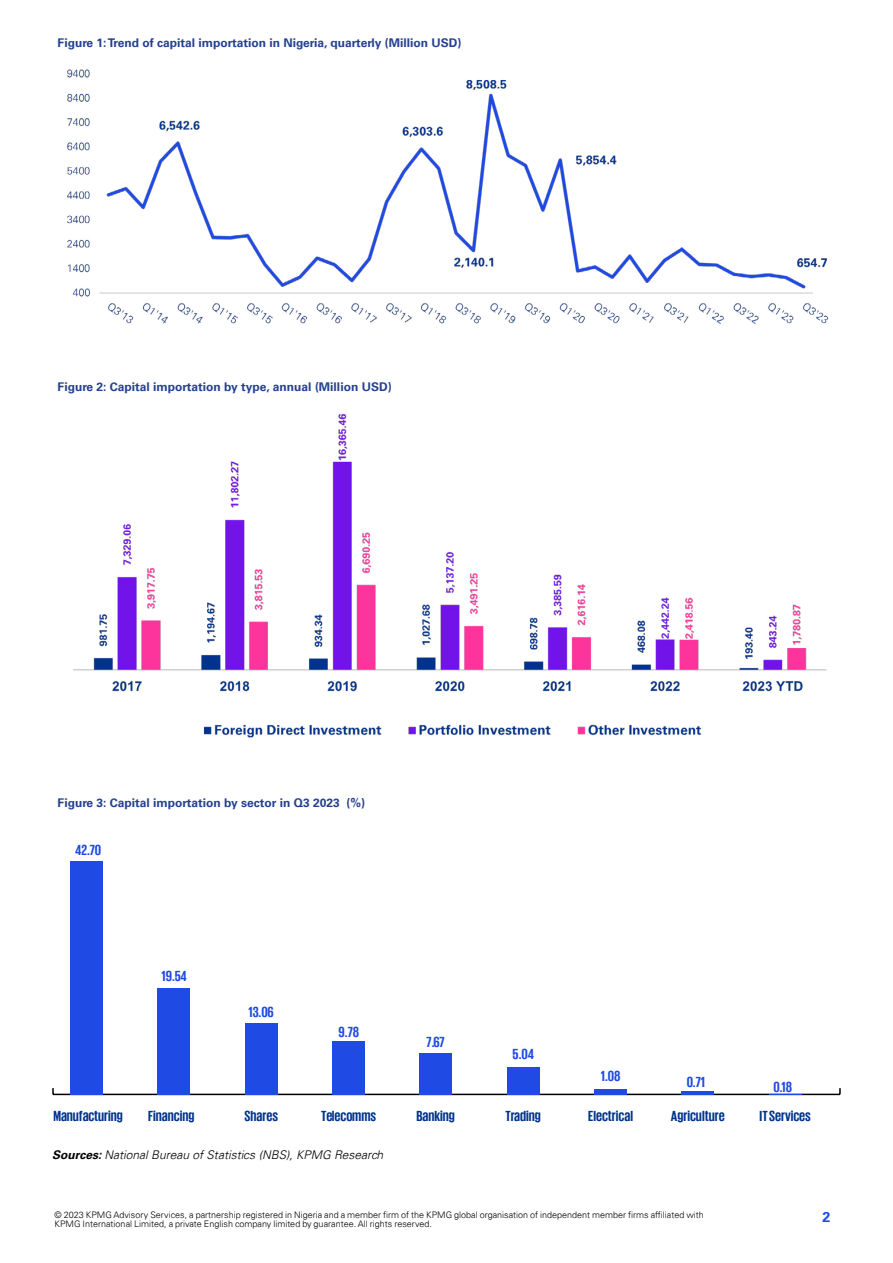
<style>
.page{position:relative;width:893px;height:1263px;background:#fff}
.page>*{position:absolute;margin:0;border:0;box-sizing:border-box;transform-origin:0 0}
.t1{font:700 15.15px "KPMG";color:#00338c;scale:1.07 1}
.t2{font:700 15.15px "KPMG";color:#1f4ae3;scale:1.07 1}
.t3{font:700 14.25px "Univers LT Std";color:#1e49e2}
.t4{font:700 12px "Univers 65";color:#25408f}
.t5{font:italic 300 12px "Univers 45";color:#000}
.t6{font:300 9px/9px "Univers 45";color:#000}
.s1{font-family:"Univers 65";font-weight:700}
</style>
<div class="page">
<img style="left:66px;top:69px;width:763px;height:255px">
<img style="left:73px;top:413px;width:754px;height:325px">
<hr style="left:53px;top:1094px;width:787px;height:1px;background:#000">
<svg style="left:52px;top:1088px;width:2px;height:6px"></svg>
<svg style="left:839px;top:1088px;width:2px;height:6px"></svg>
<hr style="left:769px;top:1094px;width:32px;height:1px;background:#1f4ae3">
<hr style="left:682px;top:1091px;width:32px;height:4px;background:#1f4ae3">
<div style="left:594px;top:1089px;width:32px;height:6px;background:#1f4ae3"></div>
<div style="left:507px;top:1067px;width:32px;height:28px;background:#1f4ae3"></div>
<div style="left:420px;top:1053px;width:32px;height:42px;background:#1f4ae3"></div>
<div style="left:333px;top:1041px;width:32px;height:54px;background:#1f4ae3"></div>
<div style="left:245px;top:1024px;width:32px;height:71px;background:#1f4ae3"></div>
<div style="left:158px;top:988px;width:32px;height:107px;background:#1f4ae3"></div>
<div style="left:71px;top:862px;width:32px;height:233px;background:#1f4ae3"></div>
<h3 class="t4" style="left:58px;top:36px;width:405px">Figure 1: Trend of capital importation in Nigeria, quarterly (Million USD)</h3>
<h3 class="t4" style="left:58px;top:380px;width:335px">Figure 2: Capital importation by type, annual (Million USD)</h3>
<h3 class="t4" style="left:58px;top:795px;width:309px">Figure 3: Capital importation by sector in Q3 2023 (%)</h3>
<h1 class="t2" style="left:75px;top:842px;width:26px">42.70</h1>
<h1 class="t1" style="left:53px;top:1108px;width:66px">Manufacturing</h1>
<h1 class="t2" style="left:161px;top:968px;width:25px">19.54</h1>
<h1 class="t2" style="left:249px;top:1004px;width:25px">13.06</h1>
<h1 class="t2" style="left:339px;top:1024px;width:21px">9.78</h1>
<h1 class="t2" style="left:427px;top:1034px;width:19px">7.67</h1>
<h1 class="t2" style="left:513px;top:1047px;width:22px">5.04</h1>
<h1 class="t2" style="left:601px;top:1068px;width:20px">1.08</h1>
<h1 class="t2" style="left:687px;top:1074px;width:19px">0.71</h1>
<h1 class="t2" style="left:773px;top:1079px;width:19px">0.18</h1>
<h1 class="t1" style="left:148px;top:1108px;width:45px">Financing</h1>
<h1 class="t1" style="left:244px;top:1108px;width:33px">Shares</h1>
<h1 class="t1" style="left:321px;top:1108px;width:53px">Telecomms</h1>
<h1 class="t1" style="left:416px;top:1108px;width:38px">Banking</h1>
<h1 class="t1" style="left:505px;top:1108px;width:35px">Trading</h1>
<h1 class="t1" style="left:588px;top:1108px;width:43px">Electrical</h1>
<h1 class="t1" style="left:671px;top:1108px;width:52px">Agriculture</h1>
<h1 class="t1" style="left:760px;top:1108px;width:49px">IT Services</h1>
<h3 class="t5" style="left:52px;top:1148px;width:332px"><span class="s1">Sources:</span> National Bureau of Statistics (NBS), KPMG Research</h3>
<p class="t6" style="left:55px;top:1210px;width:651px">© 2023 KPMG Advisory Services, a partnership registered in Nigeria and a member firm of the KPMG global organisation of independent member firms affiliated with<br>KPMG International Limited, a private English company limited by guarantee. All rights reserved.</p>
<h2 class="t3" style="left:822px;top:1209px;width:9px">2</h2>
</div>
